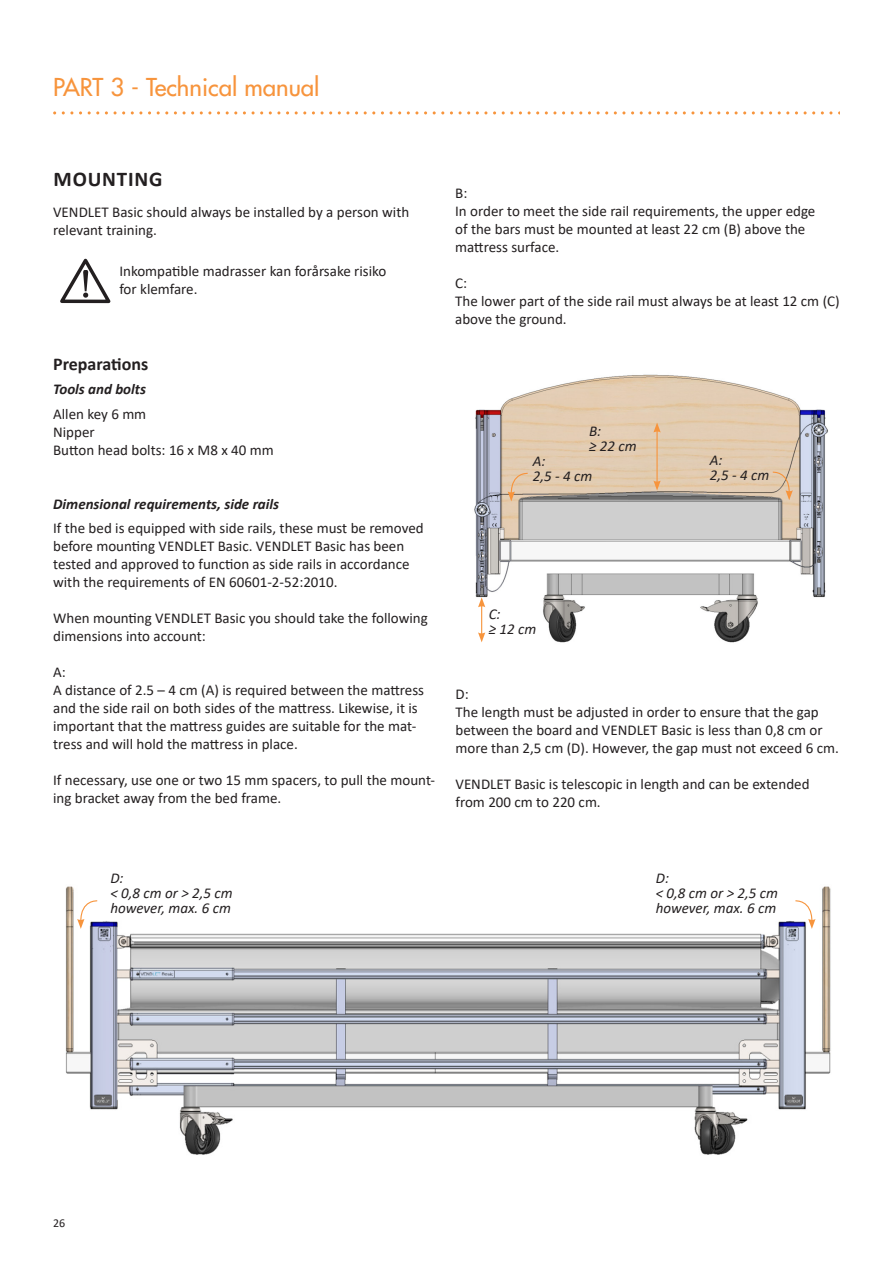
<style>
.page{position:relative;width:893px;height:1263px;background:#fff}
.page>*{position:absolute;margin:0;border:0;box-sizing:border-box;transform-origin:0 0}
.t1{font:24px "Futura";color:#f7943c}
.Overskrift_1{font:700 21px "Calibri";letter-spacing:.04em;color:#231f20}
.Overskrift_2{font:700 18px "Calibri";color:#231f20}
.Brødtekst{font:15px/18px "Calibri";color:#231f20}
.Figurtekst{font:italic 15px/15px "Calibri";color:#231f20}
.Punktopstilling{font:15px/18px "Calibri";color:#231f20}
.Overskrift_3{font:italic 700 15px "Calibri";color:#231f20}
.t2{font:12px "Calibri";color:#231f20}
</style>
<div class="page">
<svg style="left:62px;top:111px;width:11px;height:3px"></svg>
<svg style="left:88px;top:111px;width:11px;height:3px"></svg>
<svg style="left:114px;top:111px;width:11px;height:3px"></svg>
<svg style="left:131px;top:111px;width:11px;height:3px"></svg>
<svg style="left:157px;top:111px;width:11px;height:3px"></svg>
<svg style="left:183px;top:111px;width:11px;height:3px"></svg>
<svg style="left:200px;top:111px;width:11px;height:3px"></svg>
<svg style="left:226px;top:111px;width:11px;height:3px"></svg>
<svg style="left:252px;top:111px;width:11px;height:3px"></svg>
<svg style="left:269px;top:111px;width:11px;height:3px"></svg>
<svg style="left:295px;top:111px;width:11px;height:3px"></svg>
<svg style="left:321px;top:111px;width:11px;height:3px"></svg>
<svg style="left:338px;top:111px;width:11px;height:3px"></svg>
<svg style="left:364px;top:111px;width:11px;height:3px"></svg>
<svg style="left:390px;top:111px;width:11px;height:3px"></svg>
<svg style="left:407px;top:111px;width:11px;height:3px"></svg>
<svg style="left:433px;top:111px;width:11px;height:3px"></svg>
<svg style="left:459px;top:111px;width:11px;height:3px"></svg>
<svg style="left:476px;top:111px;width:11px;height:3px"></svg>
<svg style="left:502px;top:111px;width:11px;height:3px"></svg>
<svg style="left:528px;top:111px;width:11px;height:3px"></svg>
<svg style="left:545px;top:111px;width:11px;height:3px"></svg>
<svg style="left:571px;top:111px;width:11px;height:3px"></svg>
<svg style="left:597px;top:111px;width:11px;height:3px"></svg>
<svg style="left:614px;top:111px;width:11px;height:3px"></svg>
<svg style="left:640px;top:111px;width:11px;height:3px"></svg>
<svg style="left:666px;top:111px;width:11px;height:3px"></svg>
<svg style="left:683px;top:111px;width:11px;height:3px"></svg>
<svg style="left:709px;top:111px;width:11px;height:3px"></svg>
<svg style="left:735px;top:111px;width:11px;height:3px"></svg>
<svg style="left:752px;top:111px;width:11px;height:3px"></svg>
<svg style="left:778px;top:111px;width:11px;height:3px"></svg>
<svg style="left:804px;top:111px;width:11px;height:3px"></svg>
<svg style="left:821px;top:111px;width:11px;height:3px"></svg>
<svg style="left:60px;top:259px;width:51px;height:45px"></svg>
<img style="left:474px;top:374px;width:354px;height:269px">
<hr style="left:656px;top:430px;width:2px;height:53px;background:#f7943c">
<svg style="left:653px;top:481px;width:8px;height:10px"></svg>
<svg style="left:653px;top:422px;width:8px;height:10px"></svg>
<svg style="left:508px;top:472px;width:21px;height:29px"></svg>
<svg style="left:772px;top:471px;width:21px;height:29px"></svg>
<hr style="left:481px;top:605px;width:1px;height:30px;background:#f7943c">
<svg style="left:478px;top:632px;width:7px;height:10px"></svg>
<svg style="left:478px;top:597px;width:7px;height:10px"></svg>
<img style="left:65px;top:886px;width:766px;height:269px">
<svg style="left:77px;top:899px;width:21px;height:30px"></svg>
<svg style="left:794px;top:899px;width:21px;height:30px"></svg>
<h1 class="t1" style="left:53px;top:72px;width:268px">PART 3 - Technical manual</h1>
<p class="Overskrift_1" style="left:54px;top:164px;width:111px">MOUNTING</p>
<p class="Brødtekst" style="left:53px;top:202px;width:358px">VENDLET Basic should always be installed by a person with relevant training.</p>
<p class="Punktopstilling" style="left:119px;top:261px;width:269px">Inkompatible madrasser kan forårsake risiko for klemfare.</p>
<p class="Overskrift_2" style="left:53px;top:351px;width:97px">Preparations</p>
<p class="Overskrift_3" style="left:53px;top:379px;width:94px">Tools and bolts</p>
<p class="Brødtekst" style="left:53px;top:404px;width:95px">Allen key 6 mm</p>
<p class="Brødtekst" style="left:53px;top:422px;width:43px">Nipper</p>
<p class="Brødtekst" style="left:53px;top:440px;width:222px">Button head bolts: 16 x M8 x 40 mm</p>
<p class="Overskrift_3" style="left:53px;top:493px;width:228px">Dimensional requirements, side rails</p>
<p class="Brødtekst" style="left:53px;top:519px;width:372px">If the bed is equipped with side rails, these must be removed before mounting VENDLET Basic. VENDLET Basic has been tested and approved to function as side rails in accordance with the requirements of EN 60601-2-52:2010.</p>
<p class="Brødtekst" style="left:53px;top:609px;width:376px">When mounting VENDLET Basic you should take the following dimensions into account:</p>
<p class="Brødtekst" style="left:53px;top:663px;width:14px">A:</p>
<p class="Brødtekst" style="left:53px;top:681px;width:372px">A distance of 2.5 – 4 cm (A) is required between the mattress and the side rail on both sides of the mattress. Likewise, it is important that the mattress guides are suitable for the mat&shy;tress and will hold the mattress in place.</p>
<p class="Brødtekst" style="left:53px;top:771px;width:383px">If necessary, use one or two 15 mm spacers, to pull the mount&shy;ing bracket away from the bed frame.</p>
<p class="Brødtekst" style="left:455px;top:183px;width:14px">B:</p>
<p class="Brødtekst" style="left:455px;top:201px;width:362px">In order to meet the side rail requirements, the upper edge of the bars must be mounted at least 22 cm (B) above the mattress surface.</p>
<p class="Brødtekst" style="left:455px;top:273px;width:14px">C:</p>
<p class="Brødtekst" style="left:455px;top:291px;width:386px">The lower part of the side rail must always be at least 12 cm (C) above the ground.</p>
<p class="Figurtekst" style="left:589px;top:423px;width:14px">B:</p>
<p class="Figurtekst" style="left:589px;top:438px;width:49px">≥ 22 cm</p>
<p class="Figurtekst" style="left:533px;top:453px;width:14px">A:</p>
<p class="Figurtekst" style="left:533px;top:468px;width:61px">2,5 - 4 cm</p>
<p class="Figurtekst" style="left:489px;top:606px;width:13px">C:</p>
<p class="Figurtekst" style="left:489px;top:621px;width:49px">≥ 12 cm</p>
<p class="Figurtekst" style="left:710px;top:452px;width:14px">A:</p>
<p class="Figurtekst" style="left:710px;top:467px;width:61px">2,5 - 4 cm</p>
<p class="Brødtekst" style="left:455px;top:684px;width:15px">D:</p>
<p class="Brødtekst" style="left:455px;top:702px;width:385px">The length must be adjusted in order to ensure that the gap between the board and VENDLET Basic is less than 0,8 cm or more than 2,5 cm (D). However, the gap must not exceed 6 cm.</p>
<p class="Brødtekst" style="left:455px;top:774px;width:356px">VENDLET Basic is telescopic in length and can be extended from 200 cm to 220 cm.</p>
<p class="Figurtekst" style="left:110px;top:870px;width:15px">D:</p>
<p class="Figurtekst" style="left:110px;top:885px;width:124px">&lt; 0,8 cm or &gt; 2,5 cm however, max. 6 cm</p>
<p class="Figurtekst" style="left:656px;top:870px;width:15px">D:</p>
<p class="Figurtekst" style="left:656px;top:885px;width:124px">&lt; 0,8 cm or &gt; 2,5 cm however, max. 6 cm</p>
<p class="t2" style="left:53px;top:1215px;width:14px">26</p>
</div>
